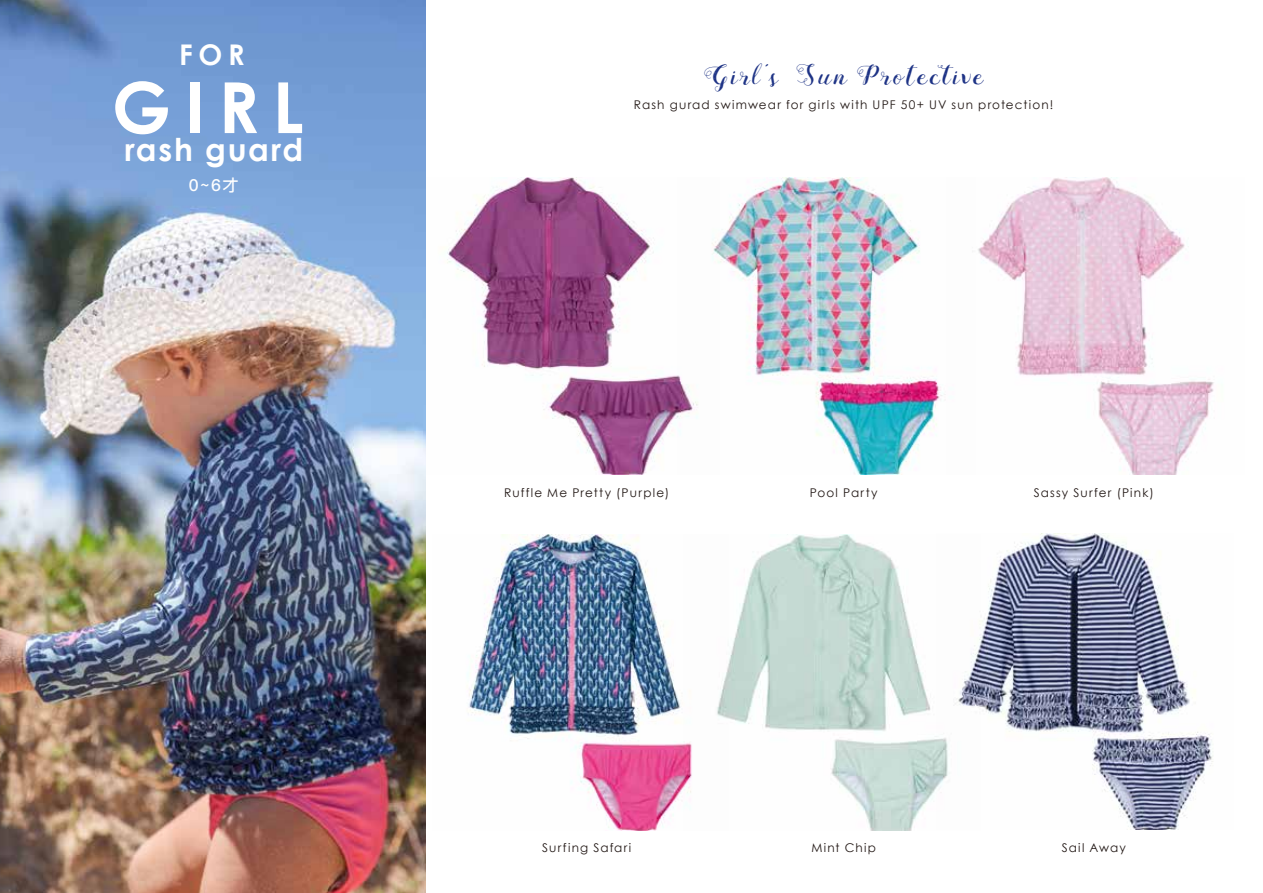
<style>
.page{position:relative;width:1263px;height:893px;background:#fff}
.page>*{position:absolute;margin:0;border:0;box-sizing:border-box;transform-origin:0 0}
.t1{font:700 70.5px "Century Gothic";color:#fff}
.t2{font:700 31.5px "Century Gothic";letter-spacing:.055em;color:#fff}
.t3{font:28.5px "Mightype Script";letter-spacing:.095em;color:#1d3285}
.t4{font:700 28.5px "Century Gothic";color:#fff}
.t5{font:500 16.5px "Ping Fang SC";color:#fff}
.t6{font:12px "Century Gothic";letter-spacing:.1em;color:#221815}
</style>
<div class="page">
<img style="left:728px;top:534px;width:209px;height:297px">
<img style="left:719px;top:177px;width:223px;height:298px">
<img style="left:425px;top:177px;width:294px;height:298px">
<img style="left:937px;top:533px;width:276px;height:297px">
<img style="left:978px;top:177px;width:236px;height:298px">
<img style="left:467px;top:534px;width:261px;height:297px">
<img style="left:0;top:0;width:425px;height:893px">
<h3 class="t4" style="left:179px;top:37px;width:67px">FOR</h3>
<h1 class="t1" style="left:112px;top:63px;width:193px">GIRL</h1>
<h2 class="t2" style="left:125px;top:130px;width:180px">rash guard</h2>
<h3 class="t5" style="left:189px;top:175px;width:52px">0~6才</h3>
<h3 class="t3" style="left:704px;top:59px;width:281px">Girl's Sun Protective</h3>
<p class="t6" style="left:634px;top:97px;width:421px">Rash gurad swimwear for girls with UPF 50+ UV sun protection!</p>
<p class="t6" style="left:504px;top:485px;width:167px">Ruffle Me Pretty (Purple)</p>
<p class="t6" style="left:810px;top:485px;width:69px">Pool Party</p>
<p class="t6" style="left:1034px;top:485px;width:122px">Sassy Surfer (Pink)</p>
<p class="t6" style="left:542px;top:841px;width:91px">Surfing Safari</p>
<p class="t6" style="left:811px;top:841px;width:66px">Mint Chip</p>
<p class="t6" style="left:1062px;top:841px;width:65px">Sail Away</p>
</div>
